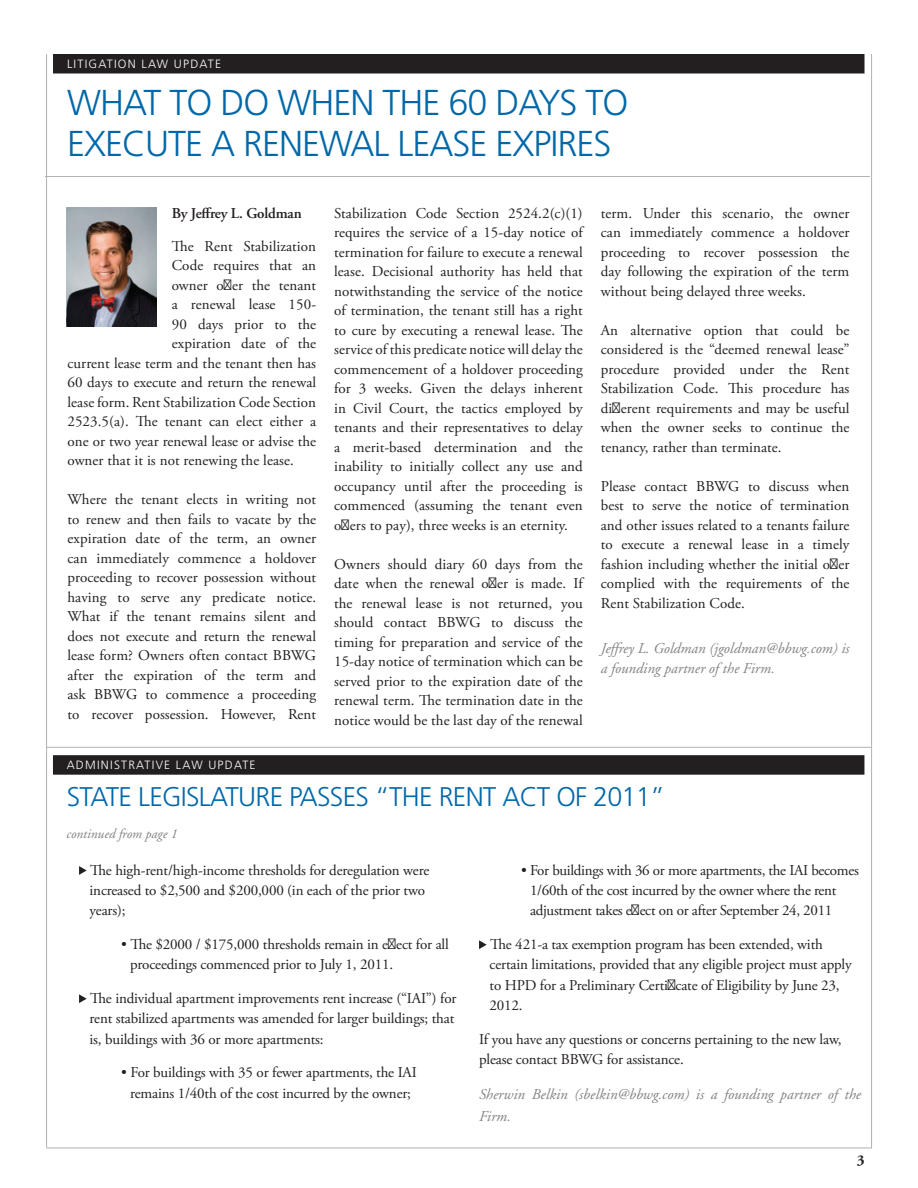
<style>
.page{position:relative;width:918px;height:1188px;background:#fff}
.page>*{position:absolute;margin:0;border:0;box-sizing:border-box;transform-origin:0 0}
.head{font:300 36px/40.5px "Frutiger";letter-spacing:-.03em;color:#0068a9}
.head-2{font:300 27px "Frutiger";letter-spacing:-.03em;color:#0068a9}
.text{font:15px/19.5px "Adobe Garamond Pro";letter-spacing:-.01em;color:#231f20}
.text_bio{font:italic 15px/21.8px "Adobe Garamond";color:#808285}
.text-2{font:600 15px "Adobe Garamond Pro";letter-spacing:-.01em;color:#231f20}
.text-3{font:700 15px "Adobe Garamond Pro";color:#231f20}
.text_bio-2{font:italic 13.5px "Adobe Garamond";color:#808285}
.TOC_banner{font:300 12px "Frutiger";letter-spacing:.1em;color:#fff}
</style>
<div class="page">
<svg style="left:79px;top:866px;width:8px;height:9px"></svg>
<svg style="left:79px;top:994px;width:8px;height:9px"></svg>
<svg style="left:479px;top:940px;width:8px;height:9px"></svg>
<div style="left:53px;top:755px;width:811px;height:20px;background:#231f20"></div>
<hr style="left:46px;top:747px;width:825px;height:1px;background:#b2b3b7">
<hr style="left:46px;top:1147px;width:826px;height:1px;background:#b2b3b7">
<div style="left:53px;top:54px;width:812px;height:20px;background:#231f20"></div>
<hr style="left:46px;top:54px;width:1px;height:1094px;background:#b2b3b7">
<hr style="left:871px;top:54px;width:1px;height:1094px;background:#b2b3b7">
<img style="left:66px;top:207px;width:91px;height:120px">
<hr style="left:45px;top:176px;width:825px;height:1px;background:#b2b3b7">
<p class="TOC_banner" style="left:67px;top:57px;width:156px">LITIGATION LAW UPDATE</p>
<p class="head" style="left:67px;top:83px;width:563px">WHAT TO DO WHEN THE 60 DAYS TO<br>EXECUTE A RENEWAL LEASE EXPIRES</p>
<p class="text-2" style="left:172px;top:204px;width:131px">By Jeffrey L. Goldman</p>
<p class="text" style="left:172px;top:237px;width:146px">The Rent Stabilization</p>
<p class="text" style="left:172px;top:256px;width:146px">Code requires that an</p>
<p class="text" style="left:172px;top:276px;width:146px">owner offer the tenant</p>
<p class="text" style="left:172px;top:295px;width:146px">a renewal lease 150-</p>
<p class="text" style="left:172px;top:315px;width:146px">90 days prior to the</p>
<p class="text" style="left:172px;top:334px;width:146px">expiration date of the</p>
<p class="text" style="left:68px;top:354px;width:250px">current lease term and the tenant then has</p>
<p class="text" style="left:68px;top:373px;width:250px">60 days to execute and return the renewal</p>
<p class="text" style="left:68px;top:393px;width:250px">lease form. Rent Stabilization Code Section</p>
<p class="text" style="left:68px;top:412px;width:250px">2523.5(a). The tenant can elect either a</p>
<p class="text" style="left:68px;top:432px;width:250px">one or two year renewal lease or advise the</p>
<p class="text" style="left:68px;top:451px;width:228px">owner that it is not renewing the lease.</p>
<p class="text" style="left:68px;top:490px;width:250px;text-align:justify">Where the tenant elects in writing not to renew and then fails to vacate by the expiration date of the term, an owner can immediately commence a holdover proceeding to recover possession without having to serve any predicate notice.<br>What if the tenant remains silent and does not execute and return the renewal lease form? Owners often contact BBWG after the expiration of the term and ask BBWG to commence a proceeding to recover possession. However, Rent</p>
<p class="text" style="left:334px;top:204px;width:250px;text-align:justify">Stabilization Code Section 2524.2(c)(1) requires the service of a 15-day notice of termination for failure to execute a renewal lease. Decisional authority has held that notwithstanding the service of the notice of termination, the tenant still has a right to cure by executing a renewal lease. The service of this predicate notice will delay the commencement of a holdover proceeding for 3 weeks. Given the delays inherent in Civil Court, the tactics employed by tenants and their representatives to delay a merit-based determination and the inability to initially collect any use and occupancy until after the proceeding is commenced (assuming the tenant even offers to pay), three weeks is an eternity.</p>
<p class="text" style="left:334px;top:555px;width:250px;text-align:justify">Owners should diary 60 days from the date when the renewal offer is made. If the renewal lease is not returned, you should contact BBWG to discuss the timing for preparation and service of the 15-day notice of termination which can be served prior to the expiration date of the renewal term. The termination date in the notice would be the last day of the renewal</p>
<p class="text" style="left:601px;top:204px;width:250px;text-align:justify">term. Under this scenario, the owner can immediately commence a holdover proceeding to recover possession the day following the expiration of the term without being delayed three weeks.</p>
<p class="text" style="left:601px;top:321px;width:250px;text-align:justify">An alternative option that could be considered is the “deemed renewal lease” procedure provided under the Rent Stabilization Code. This procedure has different requirements and may be useful when the owner seeks to continue the tenancy, rather than terminate.</p>
<p class="text" style="left:601px;top:477px;width:250px;text-align:justify">Please contact BBWG to discuss when best to serve the notice of termination and other issues related to a tenants failure to execute a renewal lease in a timely fashion including whether the initial offer complied with the requirements of the Rent Stabilization Code.</p>
<p class="text_bio" style="left:601px;top:639px;width:250px;line-height:19.5px">Jeffrey L. Goldman (jgoldman@bbwg.com) is a founding partner of the Firm.</p>
<p class="TOC_banner" style="left:67px;top:758px;width:190px">ADMINISTRATIVE LAW UPDATE</p>
<p class="head-2" style="left:67px;top:781px;width:600px">STATE LEGISLATURE PASSES “THE RENT ACT OF 2011”</p>
<p class="text_bio-2" style="left:66px;top:827px;width:113px">continued from page 1</p>
<p class="text" style="left:90px;top:861px;width:341px;line-height:20.2px">The high-rent/high-income thresholds for deregulation were increased to $2,500 and $200,000 (in each of the prior two years);</p>
<p class="text" style="left:130px;top:935px;width:320px;line-height:20.2px;text-indent:-9px">• The $2000 / $175,000 thresholds remain in effect for all proceedings commenced prior to July 1, 2011.</p>
<p class="text" style="left:90px;top:989px;width:368px;line-height:20.2px">The individual apartment improvements rent increase (“IAI”) for rent stabilized apartments was amended for larger buildings; that is, buildings with 36 or more apartments:</p>
<p class="text" style="left:121px;top:1063px;width:297px;line-height:20.2px;text-align:center">• For buildings with 35 or fewer apartments, the IAI remains 1/40th of the cost incurred by the owner;</p>
<p class="text" style="left:530px;top:861px;width:330px;line-height:20.2px;text-indent:-9px">• For buildings with 36 or more apartments, the IAI becomes<br>1/60th of the cost incurred by the owner where the rent adjustment takes effect on or after September 24, 2011</p>
<p class="text" style="left:490px;top:935px;width:364px;line-height:20.2px">The 421-a tax exemption program has been extended, with certain limitations, provided that any eligible project must apply to HPD for a Preliminary Certificate of Eligibility by June 23, 2012.</p>
<p class="text" style="left:479px;top:1029px;width:364px;line-height:20.2px">If you have any questions or concerns pertaining to the new law, please contact BBWG for assistance.</p>
<p class="text_bio" style="left:479px;top:1084px;width:383px">Sherwin Belkin (sbelkin@bbwg.com) is a founding partner of the<br>Firm.</p>
<p class="text-3" style="left:857px;top:1151px;width:9px">3</p>
</div>
